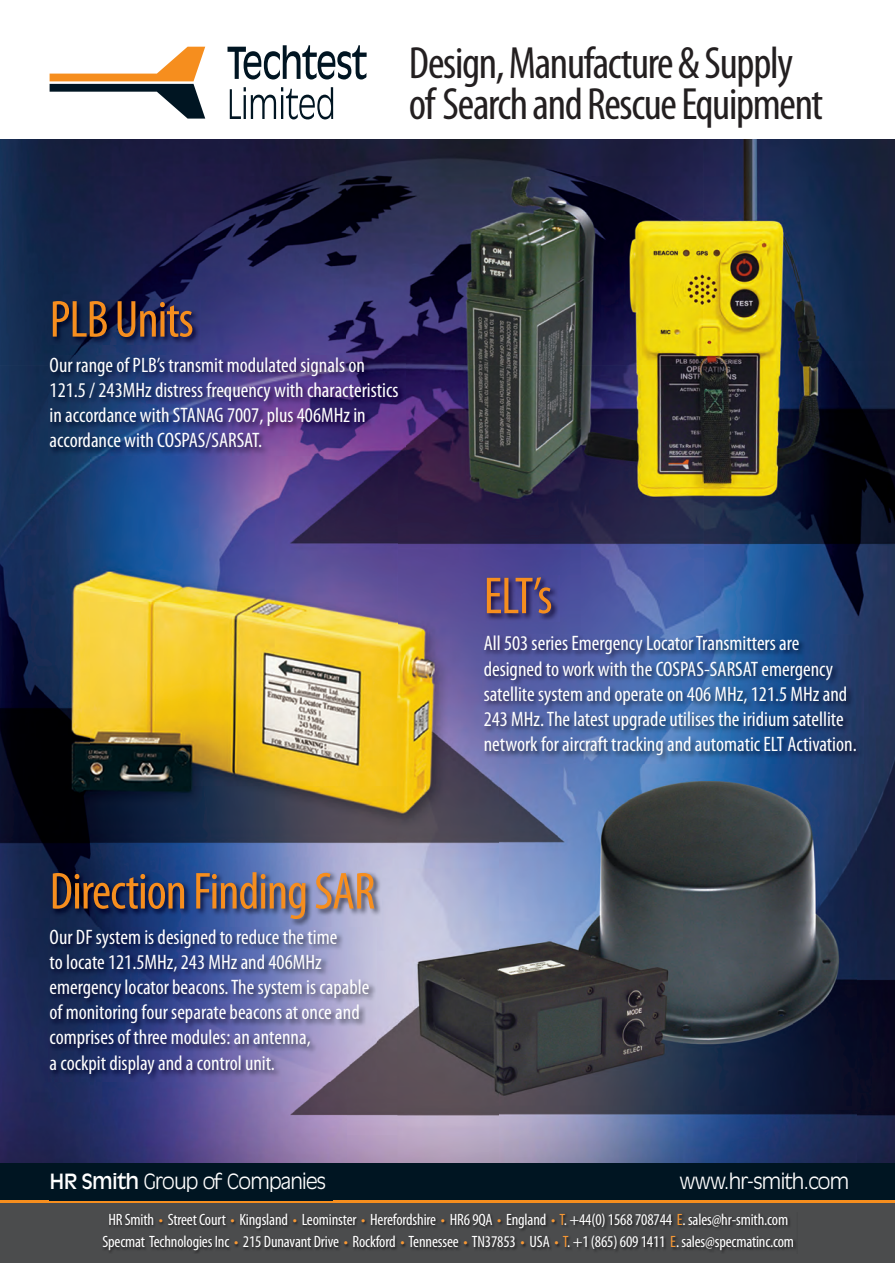
<style>
.page{position:relative;width:895px;height:1263px;background:#fff}
.page>*{position:absolute;margin:0;border:0;box-sizing:border-box;transform-origin:0 0}
.t1{font:condensed 52.5px "Myriad Pro";letter-spacing:-.02em;color:#f68e1e}
.t2{font:condensed 45.45px/41px "Myriad Pro";letter-spacing:-.03em;color:#231f20}
.t3{font:condensed 21px/25.2px "Myriad Pro";color:#fff}
.t4{font:300 20.7px "Antique Olive Std";letter-spacing:-.04em;color:#fff}
.t5{font:condensed 16.5px/21.9px "Myriad Pro";letter-spacing:-.01em;color:#fff;text-align:center}
.s1{font-weight:400}
.s2{color:#f79834}
</style>
<div class="page">
<img style="left:0;top:139px;width:703px;height:226px">
<img style="left:703px;top:139px;width:192px;height:545px">
<img style="left:0;top:365px;width:90px;height:799px">
<img style="left:397px;top:365px;width:307px;height:319px">
<img style="left:90px;top:455px;width:307px;height:496px">
<img style="left:397px;top:684px;width:102px;height:480px">
<img style="left:857px;top:684px;width:38px;height:480px">
<img style="left:499px;top:763px;width:358px;height:401px">
<img style="left:347px;top:951px;width:50px;height:213px">
<img style="left:90px;top:1081px;width:257px;height:83px">
<img style="left:51px;top:299px;width:149px;height:45px">
<div style="left:0;top:1164px;width:895px;height:38px;background:#001522"></div>
<div style="left:0;top:1203px;width:895px;height:60px;background:#4b4c4d"></div>
<hr style="left:0;top:1201px;width:895px;height:2px;background:#f68e1e">
<img style="left:103px;top:1214px;width:693px;height:39px">
<img style="left:485px;top:576px;width:74px;height:45px">
<img style="left:51px;top:870px;width:331px;height:57px">
<img style="left:49px;top:356px;width:357px;height:99px">
<img style="left:483px;top:634px;width:380px;height:129px">
<img style="left:48px;top:928px;width:329px;height:153px">
<svg style="left:50px;top:47px;width:155px;height:72px"></svg>
<svg style="left:227px;top:45px;width:140px;height:35px"></svg>
<svg style="left:230px;top:87px;width:103px;height:32px"></svg>
<h2 class="t2" style="left:409px;top:42px;width:415px">Design, Manufacture &amp; Supply of Search and Rescue Equipment</h2>
<h1 class="t1" style="left:50px;top:288px;width:146px">PLB Units</h1>
<p class="t3" style="left:50px;top:352px;width:350px">Our range of PLB’s transmit modulated signals on 121.5 / 243MHz distress frequency with characteristics in accordance with STANAG 7007, plus 406MHz in accordance with COSPAS/SARSAT.</p>
<h1 class="t1" style="left:50px;top:859px;width:327px">Direction Finding SAR</h1>
<p class="t3" style="left:50px;top:924px;width:321px">Our DF system is designed to reduce the time<br>to locate 121.5MHz, 243 MHz and 406MHz emergency locator beacons. The system is capable of monitoring four separate beacons at once and comprises of three modules: an antenna,<br>a cockpit display and a control unit.</p>
<h1 class="t1" style="left:484px;top:564px;width:70px">ELT’s</h1>
<p class="t3" style="left:484px;top:630px;width:374px">All 503 series Emergency Locator Transmitters are designed to work with the COSPAS-SARSAT emergency satellite system and operate on 406 MHz, 121.5 MHz and 243 MHz. The latest upgrade utilises the iridium satellite network for aircraft tracking and automatic ELT Activation.</p>
<p class="t4" style="left:50px;top:1170px;width:278px"><span class="s1">HR Smith</span> Group of Companies</p>
<p class="t4" style="left:679px;top:1169px;width:171px">www.hr-smith.com</p>
<p class="t5" style="left:102px;top:1208px;width:693px">HR Smith <span class="s2">•</span> Street Court <span class="s2">•</span> Kingsland <span class="s2">•</span> Leominster <span class="s2">•</span> Herefordshire <span class="s2">•</span> HR6 9QA <span class="s2">•</span> England <span class="s2">• T</span>. +44(0) 1568 708744 <span class="s2">E</span>. sales@hr-smith.com<br>Specmat Technologies Inc <span class="s2">•</span> 215 Dunavant Drive <span class="s2">•</span> Rockford <span class="s2">•</span> Tennessee <span class="s2">•</span> TN37853 <span class="s2">•</span> USA <span class="s2">• T</span>. +1 (865) 609 1411 <span class="s2">E</span>. sales@specmatinc.com</p>
</div>
